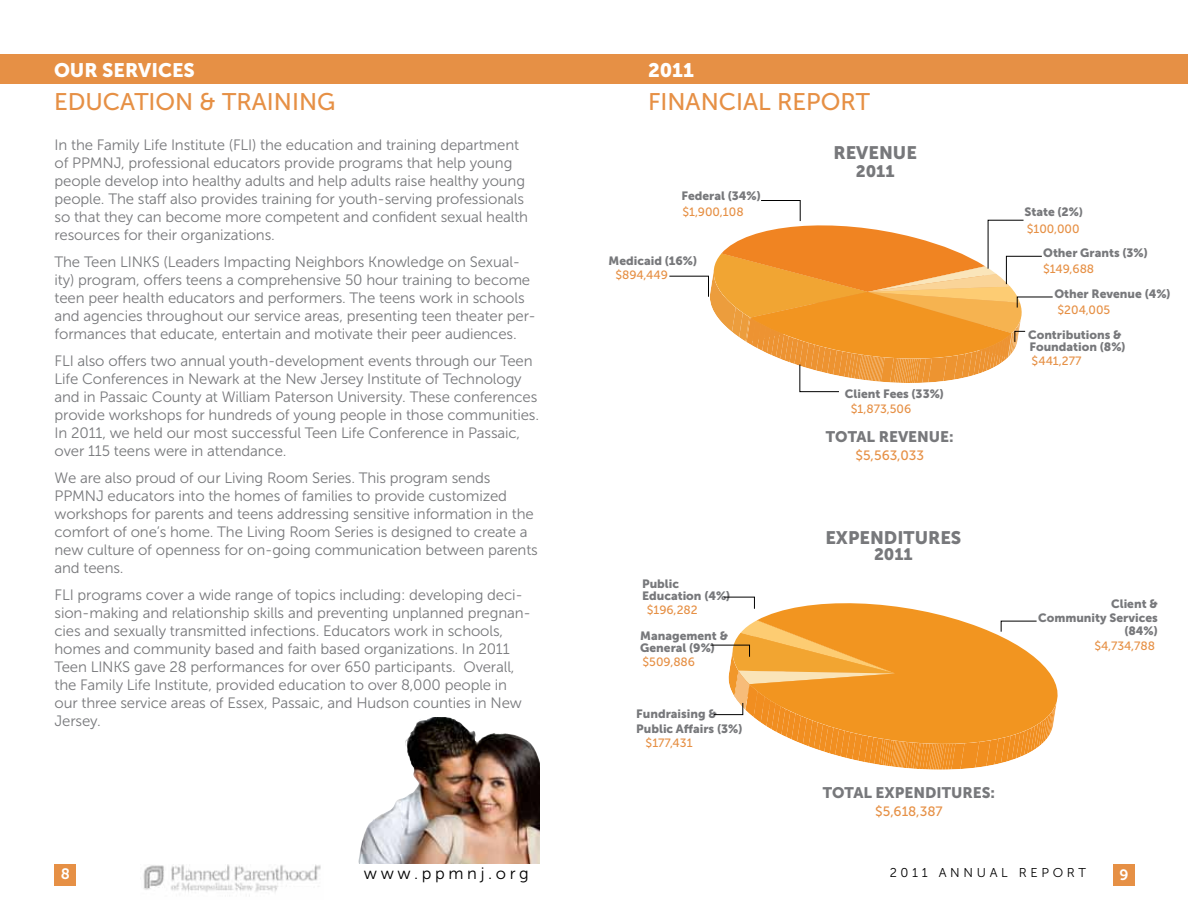
<style>
.page{position:relative;width:1188px;height:918px;background:#fff}
.page>*{position:absolute;margin:0;border:0;box-sizing:border-box;transform-origin:0 0}
.t1{font:24px "Museo Sans 500";color:#e69045}
.t2{font:19.5px "Museo Sans 900";color:#fff}
.t3{font:18px "Museo Sans 900";color:#77787b}
.t4{font:16.5px "Museo Sans 300";letter-spacing:.22em;color:#000}
.t5{font:16.5px "Museo Sans 900";color:#77787b}
.t6{font:15.15px "Museo Sans 900";color:#77787b}
.t7{font:15px/18px "Museo Sans 300";letter-spacing:-.01em;color:#77787b}
.t8{font:15px "Museo Sans 700";color:#fff}
.t9{font:13.5px "Museo Sans 500";color:#e69045}
.t10{font:12.75px "Museo Sans 300";letter-spacing:.29em;color:#000}
.t11{font:12px/13.5px "Museo Sans 900";color:#77787b}
.t12{font:12px "Museo Sans 500";color:#e69045}
.s1{font-size:11.4px}
</style>
<div class="page">
<img style="left:143px;top:864px;width:178px;height:32px">
<div style="left:54px;top:864px;width:22px;height:21px;background:#e69045"></div>
<div style="left:1113px;top:864px;width:21px;height:21px;background:#e69045"></div>
<svg style="left:757px;top:603px;width:301px;height:97px"></svg>
<svg style="left:724px;top:596px;width:31px;height:13px"></svg>
<svg style="left:710px;top:620px;width:347px;height:150px"></svg>
<svg style="left:669px;top:200px;width:384px;height:192px"></svg>
<div style="left:0;top:54px;width:594px;height:30px;background:#e69045"></div>
<div style="left:594px;top:54px;width:594px;height:30px;background:#e69045"></div>
<img style="left:358px;top:717px;width:182px;height:147px">
<h2 class="t2" style="left:54px;top:59px;width:130px">OUR SERVIcES</h2>
<h1 class="t1" style="left:54px;top:88px;width:283px">EDUCATION &amp; TRAI NI NG</h1>
<p class="t7" style="left:55px;top:136px;width:475px">In the Family Life Institute (FLI) the education and training department of PPMNJ, professional educators provide programs that help young people develop into healthy adults and help adults raise healthy young people. The staff also provides training for youth-serving professionals so that they can become more competent and confident sexual health resources for their organizations.</p>
<p class="t7" style="left:55px;top:253px;width:483px">The Teen LINKS (Leaders Impacting Neighbors Knowledge on Sexual&shy;ity) program, offers teens a comprehensive 50 hour training to become teen peer health educators and performers. The teens work in schools and agencies throughout our service areas, presenting teen theater per&shy;formances that educate, entertain and motivate their peer audiences.</p>
<p class="t7" style="left:55px;top:352px;width:486px">FLI also offers two annual youth-development events through our Teen Life Conferences in Newark at the New Jersey Institute of Technology and in Passaic County at William Paterson University. These conferences provide workshops for hundreds of young people in those communities.<br>In 2011, we held our most successful Teen Life Conference in Passaic, over 115 teens were in attendance.</p>
<p class="t7" style="left:55px;top:469px;width:485px">We are also proud of our Living Room Series. This program sends PPMNJ educators into the homes of families to provide customized workshops for parents and teens addressing sensitive information in the comfort of one’s home. The Living Room Series is designed to create a new culture of openness for on-going communication between parents and teens.</p>
<p class="t7" style="left:55px;top:586px;width:478px">FLI programs cover a wide range of topics including: developing deci&shy;sion-making and relationship skills and preventing unplanned pregnan&shy;cies and sexually transmitted infections. Educators work in schools, homes and community based and faith based organizations. In 2011<br>Teen LINKS gave 28 performances for over 650 participants. Overall, the Family Life Institute, provided education to over 8,000 people in our three service areas of Essex, Passaic, and Hudson counties in New Jersey.</p>
<h2 class="t2" style="left:648px;top:59px;width:47px">2011</h2>
<h1 class="t1" style="left:648px;top:88px;width:224px">FI NANCIAL REPORT</h1>
<p class="t11" style="left:682px;top:189px;width:81px">Federal (34%)</p>
<p class="t12" style="left:682px;top:206px;width:63px">$1,900,108</p>
<p class="t11" style="left:609px;top:254px;width:90px">Medicaid (16%)</p>
<p class="t12" style="left:615px;top:269px;width:54px">$894,449</p>
<p class="t11" style="left:642px;top:578px;width:90px;line-height:12px">Public<br>Education (4%)</p>
<p class="t12" style="left:647px;top:604px;width:53px">$196,282</p>
<p class="t11" style="left:640px;top:630px;width:89px;line-height:12px">Management &amp;<br>General (9%)</p>
<p class="t12" style="left:643px;top:655px;width:54px">$509,886</p>
<p class="t11" style="left:636px;top:706px;width:108px;line-height:15px">Fundraising &amp;<br>Public Affairs (3%)</p>
<p class="t12" style="left:646px;top:736px;width:48px">$177,431</p>
<p class="t3" style="left:833px;top:142px;width:83px">REVENUE</p>
<p class="t5" style="left:856px;top:162px;width:40px">2011</p>
<p class="t11" style="left:845px;top:387px;width:101px">Client Fees (33%)</p>
<p class="t12" style="left:851px;top:403px;width:62px">$1,873,506</p>
<p class="t6" style="left:826px;top:428px;width:129px">TOTAL REVENUE:</p>
<p class="t9" style="left:856px;top:448px;width:70px">$5,563,033</p>
<p class="t3" style="left:825px;top:527px;width:115px">EXPENDITURES</p>
<p class="t5" style="left:874px;top:545px;width:40px">2011</p>
<p class="t6" style="left:823px;top:784px;width:150px">TOTAL EXPENDITURES</p>
<p class="t6" style="left:991px;top:784px;width:6px">:</p>
<p class="t9" style="left:875px;top:804px;width:69px">$5,618,387</p>
<p class="t11" style="left:1024px;top:205px;width:60px">State (2%<span class="s1">)</span></p>
<p class="t11" style="left:1043px;top:246px;width:106px">Other Grants (3%)</p>
<p class="t11" style="left:1054px;top:287px;width:118px">Other Revenue (4%)</p>
<p class="t11" style="left:1028px;top:329px;width:99px;line-height:11.4px">Contributions &amp;<br>Foundation (8%)</p>
<p class="t12" style="left:1027px;top:222px;width:54px">$100,000</p>
<p class="t12" style="left:1043px;top:262px;width:53px">$149,688</p>
<p class="t12" style="left:1058px;top:303px;width:54px">$204,005</p>
<p class="t12" style="left:1032px;top:355px;width:51px">$441,277</p>
<p class="t11" style="left:1038px;top:597px;width:121px;text-align:right">Client &amp;<br>Community Services (84%)</p>
<p class="t12" style="left:1094px;top:640px;width:62px">$4,734,788</p>
<p class="t8" style="left:61px;top:866px;width:11px">8</p>
<p class="t4" style="left:364px;top:864px;width:166px">www.ppmnj.org</p>
<p class="t10" style="left:890px;top:866px;width:198px">2011 ANNUAL REPORT</p>
<p class="t8" style="left:1119px;top:866px;width:11px">9</p>
</div>
